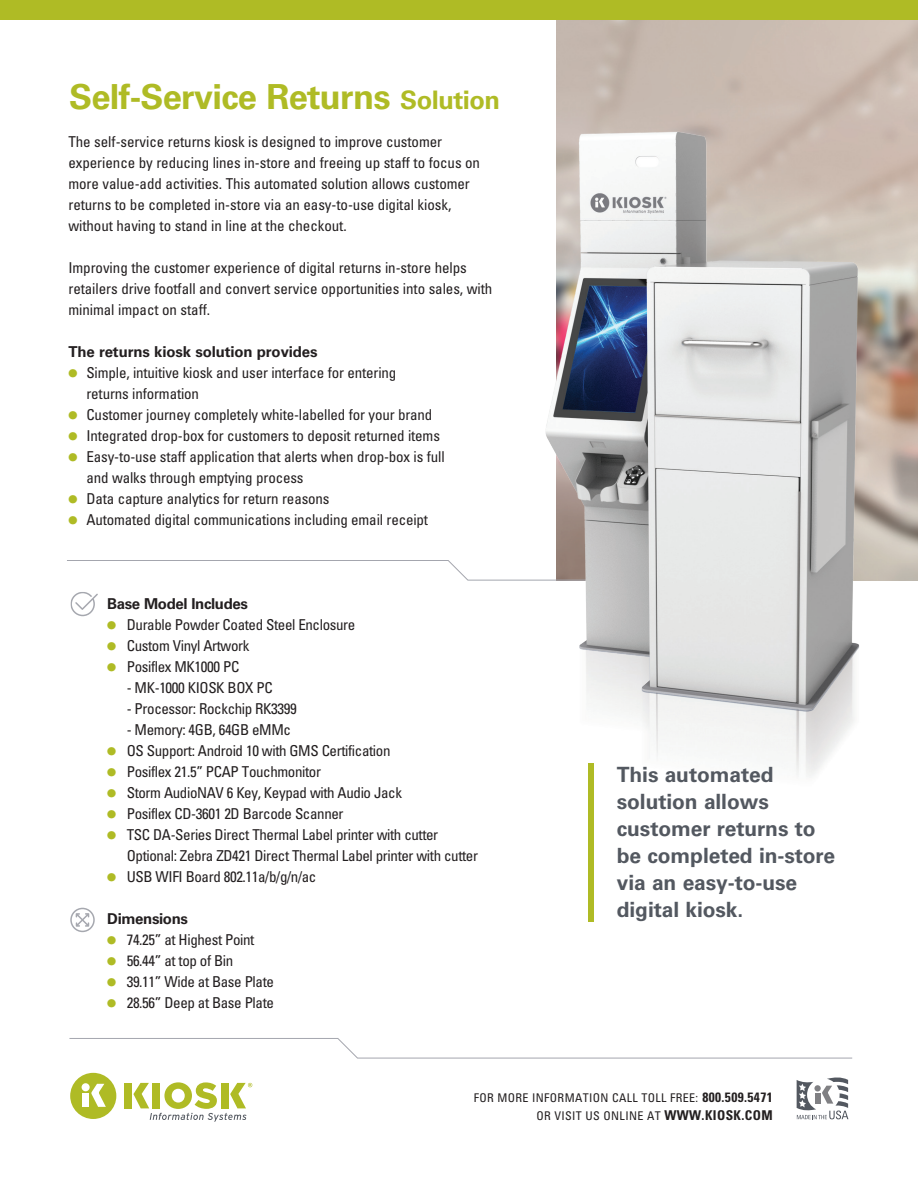
<style>
.page{position:relative;width:918px;height:1188px;background:#fff}
.page>*{position:absolute;margin:0;border:0;box-sizing:border-box;transform-origin:0 0}
.t1{font:700 34.5px "Univers LT Std";letter-spacing:-.02em;color:#afbb25}
.t2{font:700 21px/27px "Univers LT Std";letter-spacing:-.005em;color:#535860}
.t3{font:condensed 15px/21px "Univers LT Std";letter-spacing:-.01em;color:#231f20}
.t4{font:700 15px "Univers LT Std";letter-spacing:-.01em;color:#231f20}
.t5{font:condensed 12px/18px "Univers LT Std";letter-spacing:.03em;color:#231f20;text-align:right}
.s1{font-size:25.5px}
.s2{font-size:27px;color:#afbb25}
.s3{font-weight:700;font-size:13.5px}
</style>
<div class="page">
<img style="left:556px;top:20px;width:362px;height:560px">
<div style="left:70px;top:1073px;width:46px;height:46px;background:#afbb25;border-radius:50%"></div>
<div style="left:82px;top:1093px;width:7px;height:14px;background:#fff"></div>
<svg style="left:91px;top:1084px;width:15px;height:23px"></svg>
<div style="left:82px;top:1083px;width:8px;height:8px;background:#fff;border-radius:50%"></div>
<div style="left:125px;top:1083px;width:7px;height:25px;background:#afbb25"></div>
<svg style="left:133px;top:1082px;width:119px;height:40px"></svg>
<svg style="left:797px;top:1077px;width:51px;height:42px"></svg>
<div style="left:814px;top:1085px;width:7px;height:6px;background:#808083;border-radius:50%"></div>
<div style="left:0;top:0;width:918px;height:20px;background:#afbb25"></div>
<svg style="left:69px;top:1038px;width:784px;height:21px"></svg>
<svg style="left:67px;top:560px;width:467px;height:21px"></svg>
<svg style="left:70px;top:592px;width:28px;height:24px"></svg>
<svg style="left:70px;top:908px;width:25px;height:24px"></svg>
<img style="left:643px;top:720px;width:211px;height:56px">
<div style="left:588px;top:763px;width:6px;height:159px;background:#afbb25"></div>
<img style="left:534px;top:124px;width:339px;height:596px">
<h1 class="t1" style="left:69px;top:76px;width:432px">Self-Service Returns <span class="s1">Solution</span></h1>
<p class="t3" style="left:68px;top:131px;width:413px">The self-service returns kiosk is designed to improve customer experience by reducing lines in-store and freeing up staff to focus on more value-add activities. This automated solution allows customer returns to be completed in-store via an easy-to-use digital kiosk, without having to stand in line at the checkout.</p>
<p class="t3" style="left:68px;top:257px;width:425px">Improving the customer experience of digital returns in-store helps retailers drive footfall and convert service opportunities into sales, with minimal impact on staff.</p>
<p class="t4" style="left:68px;top:343px;width:251px">The returns kiosk solution provides</p>
<p class="t3" style="left:86px;top:362px;width:311px;text-indent:-18px"><span class="s2">•</span> Simple, intuitive kiosk and user interface for entering returns information</p>
<p class="t3" style="left:68px;top:404px;width:365px"><span class="s2">•</span> Customer journey completely white-labelled for your brand</p>
<p class="t3" style="left:68px;top:425px;width:373px"><span class="s2">•</span> Integrated drop-box for customers to deposit returned items</p>
<p class="t3" style="left:86px;top:446px;width:360px;text-indent:-18px"><span class="s2">•</span> Easy-to-use staff application that alerts when drop-box is full and walks through emptying process</p>
<p class="t3" style="left:68px;top:488px;width:263px"><span class="s2">•</span> Data capture analytics for return reasons</p>
<p class="t3" style="left:68px;top:509px;width:361px"><span class="s2">•</span> Automated digital communications including email receipt</p>
<p class="t4" style="left:107px;top:595px;width:142px">Base Model Includes</p>
<p class="t3" style="left:107px;top:614px;width:250px"><span class="s2">•</span> Durable Powder Coated Steel Enclosure</p>
<p class="t3" style="left:107px;top:635px;width:144px"><span class="s2">•</span> Custom Vinyl Artwork</p>
<p class="t3" style="left:107px;top:656px;width:134px"><span class="s2">•</span> Posiflex MK1000 PC</p>
<p class="t3" style="left:127px;top:677px;width:147px">- MK-1000 KIOSK BOX PC</p>
<p class="t3" style="left:127px;top:698px;width:171px">- Processor: Rockchip RK3399</p>
<p class="t3" style="left:127px;top:719px;width:166px">- Memory: 4GB, 64GB eMMc</p>
<p class="t3" style="left:107px;top:740px;width:285px"><span class="s2">•</span> OS Support: Android 10 with GMS Certification</p>
<p class="t3" style="left:107px;top:761px;width:215px"><span class="s2">•</span> Posiflex 21.5” PCAP Touchmonitor</p>
<p class="t3" style="left:107px;top:782px;width:296px"><span class="s2">•</span> Storm AudioNAV 6 Key, Keypad with Audio Jack</p>
<p class="t3" style="left:107px;top:803px;width:238px"><span class="s2">•</span> Posiflex CD-3601 2D Barcode Scanner</p>
<p class="t3" style="left:127px;top:824px;width:353px;text-indent:-20px"><span class="s2">•</span> TSC DA-Series Direct Thermal Label printer with cutter<br>Optional: Zebra ZD421 Direct Thermal Label printer with cutter</p>
<p class="t3" style="left:107px;top:866px;width:211px"><span class="s2">•</span> USB WIFI Board 802.11a/b/g/n/ac</p>
<p class="t4" style="left:107px;top:910px;width:82px">Dimensions</p>
<p class="t3" style="left:107px;top:929px;width:149px"><span class="s2">•</span> 74.25” at Highest Point</p>
<p class="t3" style="left:107px;top:950px;width:128px"><span class="s2">•</span> 56.44” at top of Bin</p>
<p class="t3" style="left:107px;top:971px;width:168px"><span class="s2">•</span> 39.11” Wide at Base Plate</p>
<p class="t3" style="left:107px;top:992px;width:168px"><span class="s2">•</span> 28.56” Deep at Base Plate</p>
<h2 class="t2" style="left:617px;top:761px;width:220px">This automated solution allows customer returns to be completed in-store via an easy-to-use digital kiosk.</h2>
<p class="t5" style="left:474px;top:1089px;width:301px">FOR MORE INFORMATION CALL TOLL FREE: <span class="s3">800.509.5471<br></span>OR VISIT US ONLINE AT <span class="s3">WWW.KIOSK.COM</span></p>
</div>
